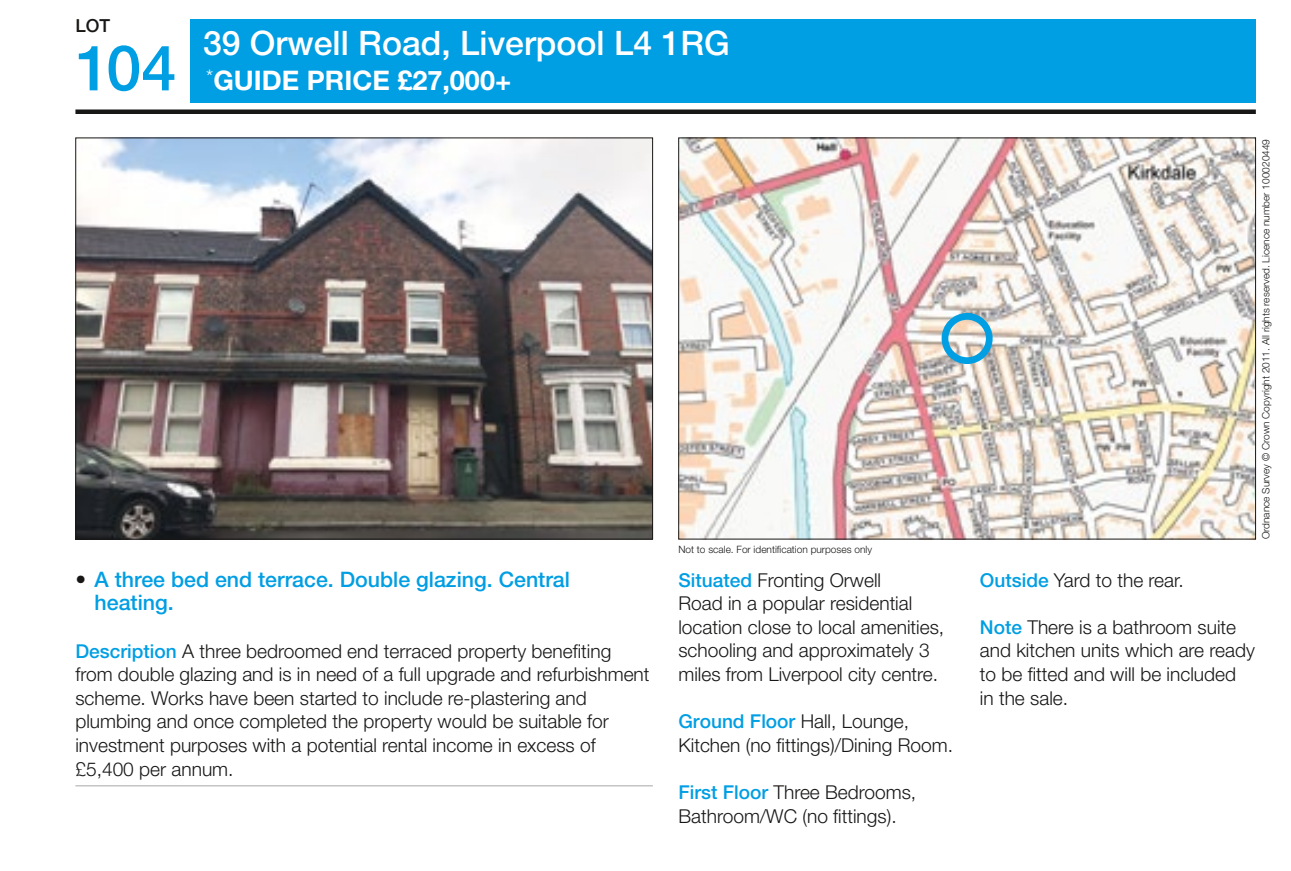
<style>
.page{position:relative;width:1291px;height:871px;background:#fff}
.page>*{position:absolute;margin:0;border:0;box-sizing:border-box;transform-origin:0 0}
.t1{font:500 63px "Helvetica Neue LT Std";color:#009ee3}
.t2{font:500 33.75px "Helvetica Neue LT Std";color:#fff}
.t3{font:700 27px "Helvetica Neue LT Std";color:#fff}
.t4{font:500 21.38px/23.6px "Helvetica Neue LT Std";color:#009ee3}
.t5{font:300 19.12px/23.6px "Helvetica Neue LT Std";color:#181716}
.t6{font:500 18px "Helvetica Neue LT Std";color:#181716}
.t7{font:300 10.12px "Helvetica Neue LT Std";color:#181716}
.s1{color:#181716}
.s2{font-weight:500;color:#009ee3}
</style>
<div class="page">
<div style="left:190px;top:19px;width:1065px;height:84px;background:#009ee3"></div>
<div style="left:75px;top:109px;width:1180px;height:5px;background:#181716"></div>
<img style="left:77px;top:140px;width:574px;height:397px">
<img style="left:680px;top:140px;width:573px;height:397px">
<hr style="left:75px;top:785px;width:578px;height:1px;background:#b1b2b3">
<div style="left:941px;top:313px;width:51px;height:51px;border:7px solid #009ee3;border-radius:50%"></div>
<p class="t6" style="left:75px;top:15px;width:36px">LOT</p>
<h1 class="t1" style="left:75px;top:30px;width:103px">104</h1>
<h2 class="t2" style="left:203px;top:23px;width:528px">39 Orwell Road, Liverpool L4 1RG</h2>
<h3 class="t3" style="left:206px;top:64px;width:306px"><sup>*</sup>GUIDE PRICE £27,000+</h3>
<p class="t7" style="left:678px;top:543px;width:195px">Not to scale. For identification purposes only</p>
<p class="t4" style="left:95px;top:567px;width:477px;text-indent:-19px"><span class="s1">•</span> A three bed end terrace. Double glazing. Central heating.</p>
<p class="t5" style="left:75px;top:638px;width:575px"><span class="s2">Description</span> A three bedroomed end terraced property benefiting from double glazing and is in need of a full upgrade and refurbishment scheme. Works have been started to include re-plastering and plumbing and once completed the property would be suitable for investment purposes with a potential rental income in excess of £5,400 per annum.</p>
<p class="t5" style="left:678px;top:567px;width:267px"><span class="s2">Situated</span> Fronting Orwell<br>Road in a popular residential location close to local amenities, schooling and approximately 3 miles from Liverpool city centre.</p>
<p class="t5" style="left:678px;top:709px;width:276px"><span class="s2">Ground Floor</span> Hall, Lounge,<br>Kitchen (no fittings)/Dining Room.</p>
<p class="t5" style="left:678px;top:780px;width:239px"><span class="s2">First Floor</span> Three Bedrooms,<br>Bathroom/WC (no fittings).</p>
<p class="t7" style="left:1259px;top:539px;width:402px;rotate:-90deg">Ordnance Survey © Crown Copyright 2011. All rights reserved. Licence number 100020449</p>
<p class="t5" style="left:979px;top:567px;width:205px"><span class="s2">Outside</span> Yard to the rear.</p>
<p class="t5" style="left:979px;top:615px;width:276px"><span class="s2">Note</span> There is a bathroom suite and kitchen units which are ready to be fitted and will be included<br>in the sale.</p>
</div>
